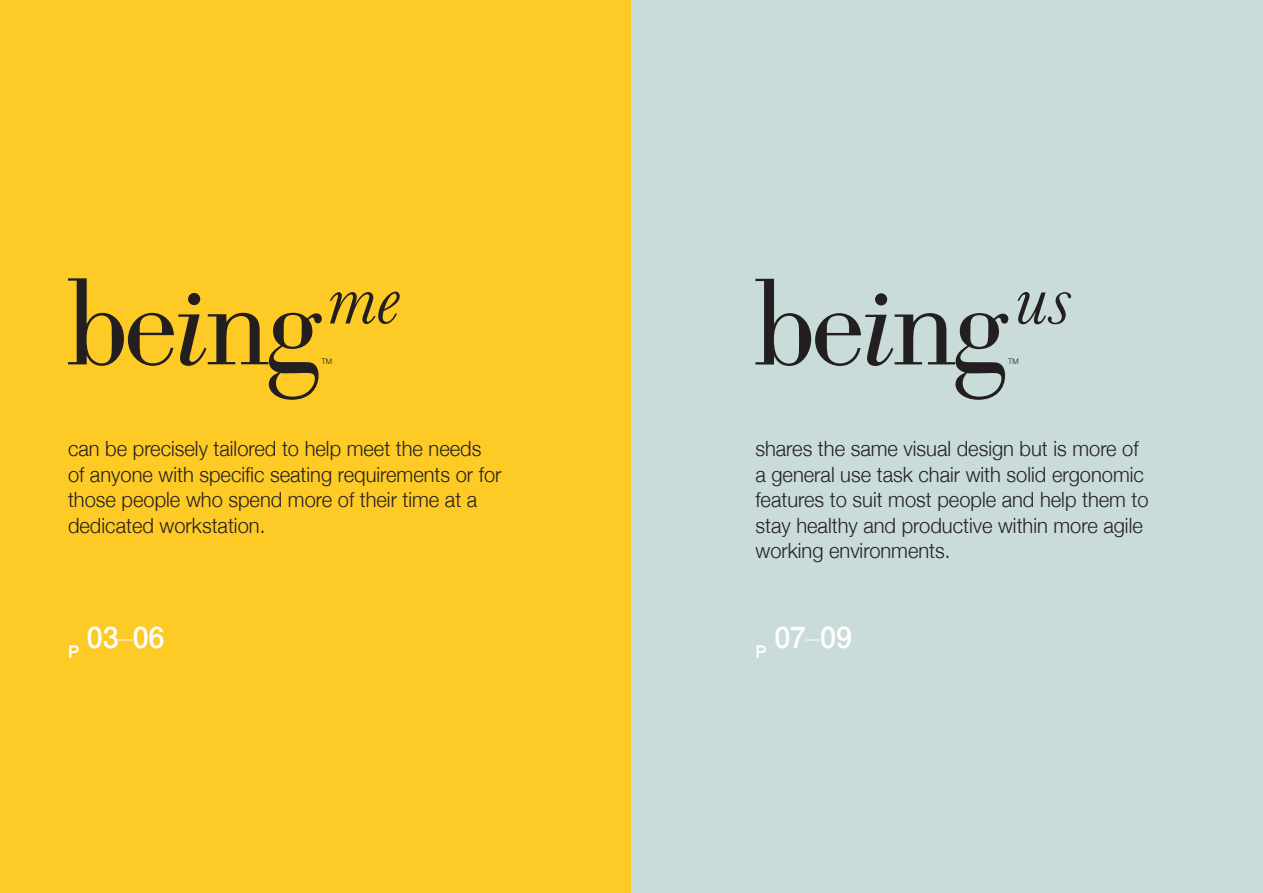
<style>
.page{position:relative;width:1263px;height:893px;background:#fff}
.page>*{position:absolute;margin:0;border:0;box-sizing:border-box;transform-origin:0 0}
.t1{font:500 30px "Helvetica Neue";letter-spacing:-.005em;color:#fff;scale:.96 1}
.t2{font:300 21px/25.5px "Helvetica Neue";color:#231f20;scale:.96 1}
.t3{font:300 7.65px "Helvetica Neue";color:#231f20}
.s1{font-weight:100}
</style>
<div class="page">
<div style="left:0;top:0;width:631px;height:893px;background:#fecb26"></div>
<div style="left:631px;top:0;width:632px;height:893px;background:#c9dcd9"></div>
<svg style="left:330px;top:292px;width:70px;height:32px"></svg>
<svg style="left:68px;top:278px;width:254px;height:122px"></svg>
<div style="left:188px;top:293px;width:12px;height:12px;background:#231f20;border-radius:50%"></div>
<svg style="left:1017px;top:292px;width:54px;height:32px"></svg>
<svg style="left:755px;top:279px;width:253px;height:121px"></svg>
<div style="left:875px;top:293px;width:12px;height:12px;background:#231f20;border-radius:50%"></div>
<p class="t3" style="left:322px;top:357px;width:12px">TM</p>
<p class="t3" style="left:1008px;top:357px;width:12px">TM</p>
<p class="t2" style="left:68px;top:438px;width:453px">can be precisely tailored to help meet the needs of anyone with specific seating requirements or for those people who spend more of their time at a dedicated workstation.</p>
<p class="t2" style="left:755px;top:434px;width:411px">shares the same visual design but is more of a general use task chair with solid ergonomic features to suit most people and help them to stay healthy and productive within more agile working environments.</p>
<h1 class="t1" style="left:68px;top:626px;width:102px"><sub>P</sub> 03<span class="s1">–</span>06</h1>
<h1 class="t1" style="left:755px;top:626px;width:102px"><sub>P</sub> 07<span class="s1">–</span>09</h1>
</div>
